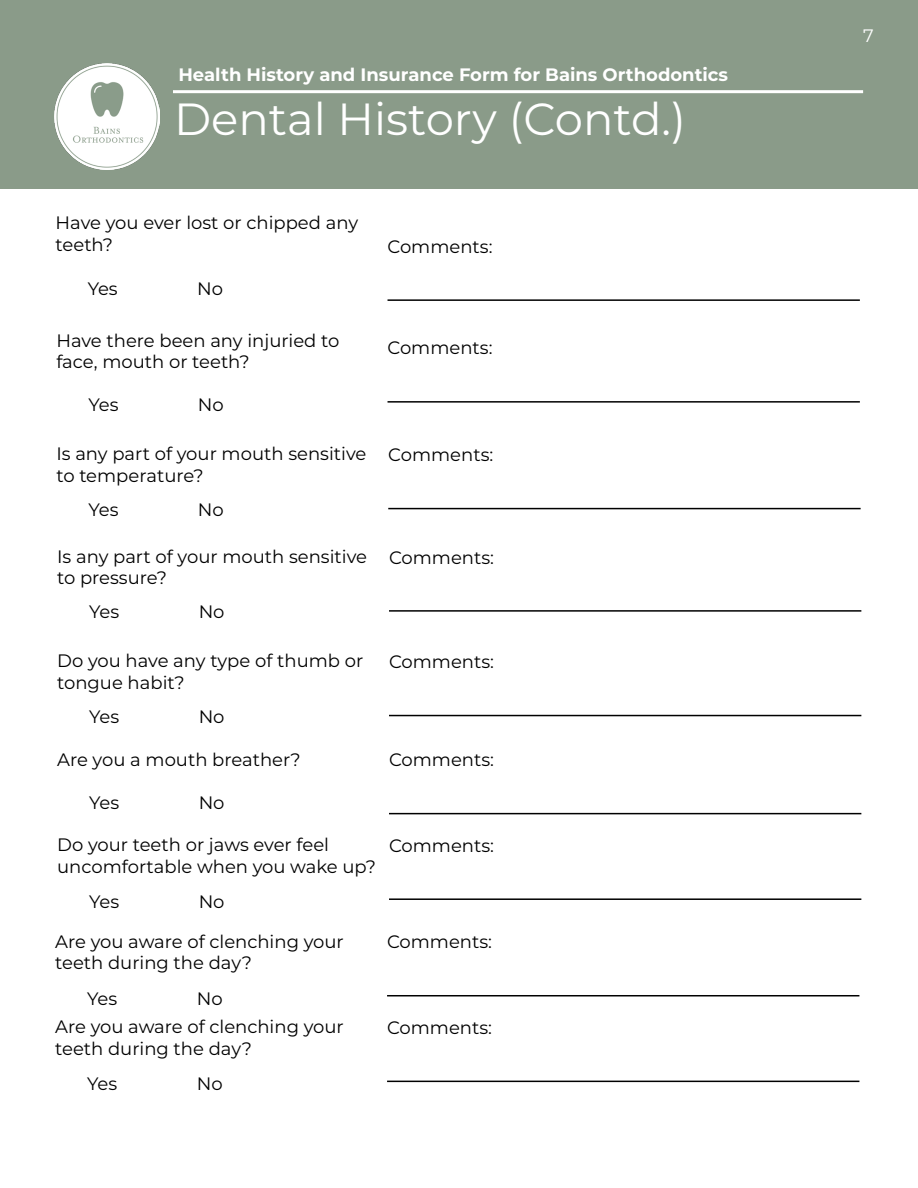
<style>
.page{position:relative;width:918px;height:1188px;background:#fff}
.page>*{position:absolute;margin:0;border:0;box-sizing:border-box;transform-origin:0 0}
.t1{font:45px "Montserrat";color:#fff}
.t2{font:18px/21.6px "Montserrat";color:#000}
.t3{font:700 18px "Montserrat";color:#fff}
.t4{font:18px "Montserrat";color:#fff}
</style>
<div class="page">
<div style="left:0;top:0;width:918px;height:189px;background:#8a9b89"></div>
<img style="left:54px;top:63px;width:106px;height:106px">
<hr style="left:173px;top:90px;width:690px;height:3px;background:#fff">
<hr style="left:388px;top:299px;width:472px;height:2px;background:#000">
<hr style="left:388px;top:401px;width:472px;height:2px;background:#000">
<hr style="left:388px;top:508px;width:473px;height:1px;background:#000">
<hr style="left:389px;top:610px;width:472px;height:2px;background:#000">
<hr style="left:389px;top:715px;width:472px;height:1px;background:#000">
<hr style="left:389px;top:813px;width:472px;height:1px;background:#000">
<hr style="left:389px;top:898px;width:472px;height:2px;background:#000">
<hr style="left:387px;top:995px;width:472px;height:1px;background:#000">
<hr style="left:387px;top:1081px;width:472px;height:1px;background:#000">
<p class="t3" style="left:178px;top:61px;width:551px">Health History and Insurance Form for Bains Orthodontics</p>
<h1 class="t1" style="left:174px;top:88px;width:513px">Dental History (Contd.)</h1>
<p class="t2" style="left:56px;top:212px;width:304px">Have you ever lost or chipped any teeth?</p>
<p class="t2" style="left:88px;top:277px;width:32px">Yes</p>
<p class="t2" style="left:197px;top:277px;width:27px">No</p>
<p class="t2" style="left:388px;top:235px;width:107px">Comments:</p>
<p class="t2" style="left:56px;top:329px;width:285px">Have there been any injuried to face, mouth or teeth?</p>
<p class="t2" style="left:88px;top:393px;width:32px">Yes</p>
<p class="t2" style="left:198px;top:393px;width:27px">No</p>
<p class="t2" style="left:388px;top:337px;width:107px">Comments:</p>
<p class="t2" style="left:56px;top:443px;width:312px">Is any part of your mouth sensitive to temperature?</p>
<p class="t2" style="left:88px;top:498px;width:32px">Yes</p>
<p class="t2" style="left:198px;top:498px;width:27px">No</p>
<p class="t2" style="left:57px;top:545px;width:312px">Is any part of your mouth sensitive to pressure?</p>
<p class="t2" style="left:89px;top:601px;width:32px">Yes</p>
<p class="t2" style="left:199px;top:601px;width:27px">No</p>
<p class="t2" style="left:388px;top:443px;width:107px">Comments:</p>
<p class="t2" style="left:389px;top:546px;width:107px">Comments:</p>
<p class="t2" style="left:57px;top:650px;width:308px">Do you have any type of thumb or tongue habit?</p>
<p class="t2" style="left:89px;top:705px;width:32px">Yes</p>
<p class="t2" style="left:199px;top:705px;width:27px">No</p>
<p class="t2" style="left:57px;top:748px;width:245px">Are you a mouth breather?</p>
<p class="t2" style="left:89px;top:792px;width:32px">Yes</p>
<p class="t2" style="left:199px;top:792px;width:27px">No</p>
<p class="t2" style="left:57px;top:833px;width:320px">Do your teeth or jaws ever feel uncomfortable when you wake up?</p>
<p class="t2" style="left:89px;top:890px;width:32px">Yes</p>
<p class="t2" style="left:199px;top:890px;width:27px">No</p>
<p class="t2" style="left:55px;top:930px;width:290px">Are you aware of clenching your teeth during the day?</p>
<p class="t2" style="left:87px;top:987px;width:32px">Yes</p>
<p class="t2" style="left:197px;top:987px;width:27px">No</p>
<p class="t2" style="left:55px;top:1015px;width:290px">Are you aware of clenching your teeth during the day?</p>
<p class="t2" style="left:87px;top:1073px;width:32px">Yes</p>
<p class="t2" style="left:197px;top:1073px;width:27px">No</p>
<p class="t2" style="left:389px;top:650px;width:107px">Comments:</p>
<p class="t2" style="left:389px;top:748px;width:107px">Comments:</p>
<p class="t2" style="left:389px;top:834px;width:107px">Comments:</p>
<p class="t2" style="left:387px;top:931px;width:107px">Comments:</p>
<p class="t2" style="left:387px;top:1016px;width:107px">Comments:</p>
<p class="t4" style="left:863px;top:24px;width:12px">7</p>
</div>
